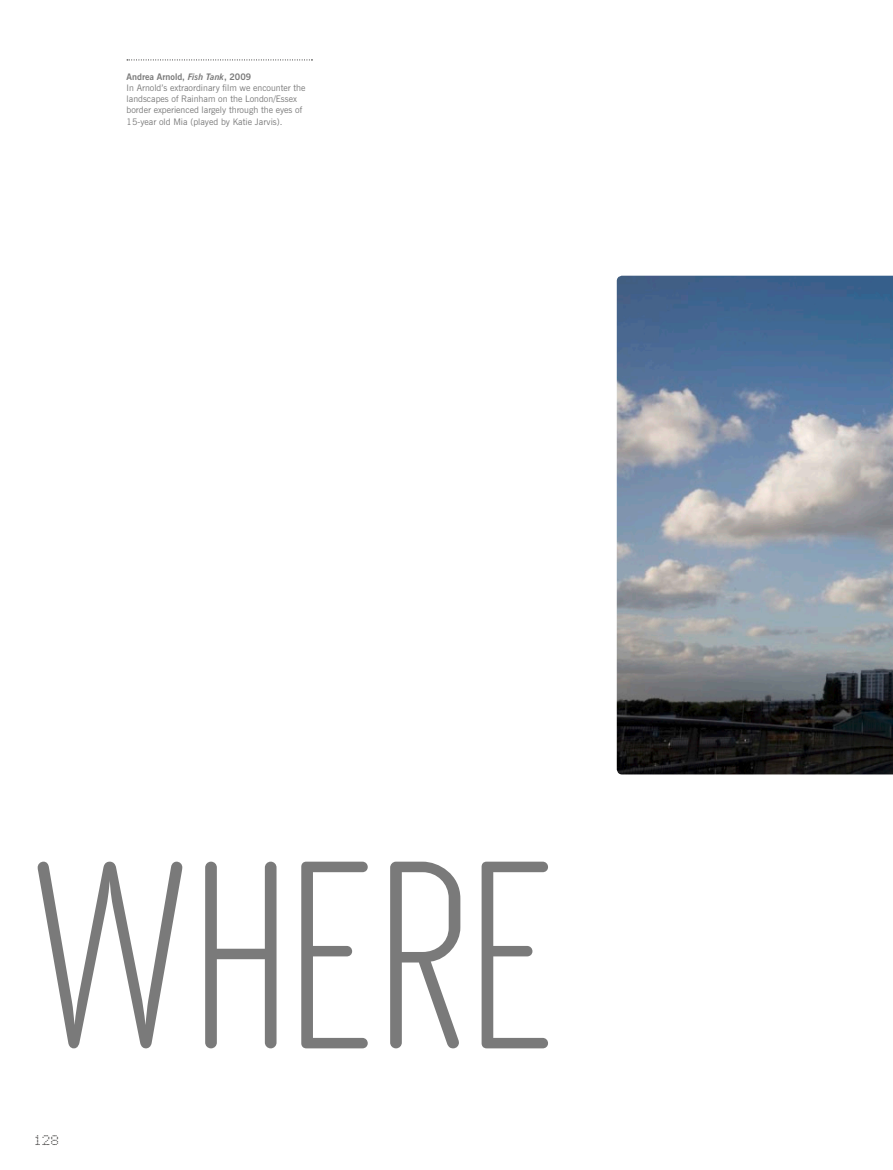
<style>
.page{position:relative;width:893px;height:1170px;background:#fff}
.page>*{position:absolute;margin:0;border:0;box-sizing:border-box;transform-origin:0 0}
.t1{font:100 233.25px "AF Module Classic OT";letter-spacing:-.07em;color:#7a7a7a}
.t2{font:12px "AF Cashier 1";color:#1a1918}
.t3{font:9px/11.2px "News Gothic BT";color:#7a7a7a}
.s1{font-weight:700}
.s2{font-weight:700;font-style:italic}
</style>
<div class="page">
<img style="left:617px;top:276px;width:276px;height:498px">
<svg style="left:127px;top:60px;width:185px;height:1px"></svg>
<p class="t3" style="left:127px;top:71px;width:180px"><span class="s1">Andrea Arnold,</span> <span class="s2">Fish Tank</span><span class="s1">, 2009<br></span>In Arnold’s extraordinary film we encounter the landscapes of Rainham on the London/Essex border experienced largely through the eyes of 15-year old Mia (played by Katie Jarvis).</p>
<h1 class="t1" style="left:30px;top:801px;width:532px">WHERE</h1>
<h2 class="t2" style="left:34px;top:1133px;width:27px">128</h2>
</div>
